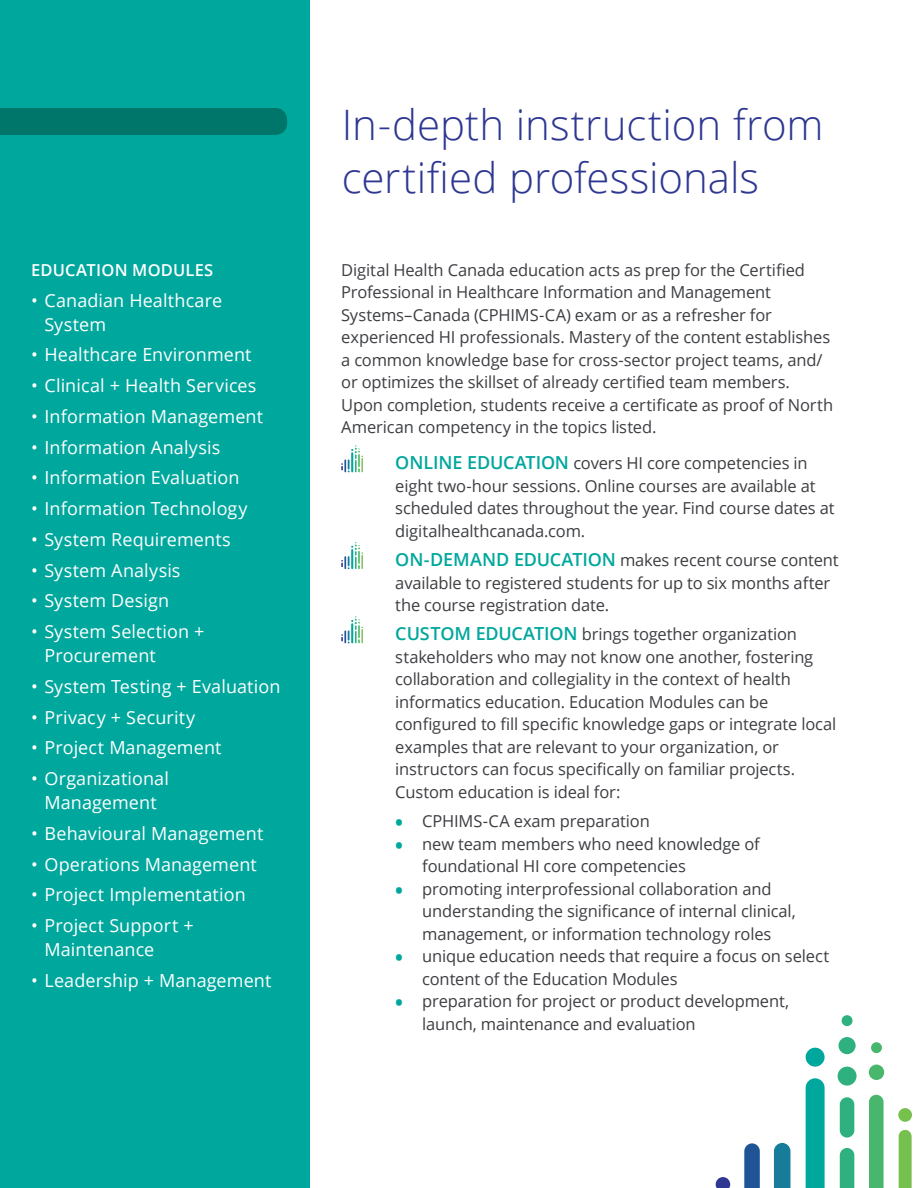
<style>
.page{position:relative;width:918px;height:1188px;background:#fff}
.page>*{position:absolute;margin:0;border:0;box-sizing:border-box;transform-origin:0 0}
.t1{font:300 42px/52.5px "Open Sans";color:#2e3791}
.t2{font:18px/24px "Open Sans";letter-spacing:.005em;color:#fff}
.t3{font:16.5px/22.5px "Open Sans";letter-spacing:-.01em;color:#3c3e42}
.t4{font:600 16.5px "Open Sans";letter-spacing:.01em;color:#fff}
.s1{font-weight:600;font-size:18px;color:#00a79d}
.s2{font-weight:700;font-size:21px;color:#00a79d}
</style>
<div class="page">
<svg style="left:341px;top:445px;width:22px;height:27px"></svg>
<svg style="left:341px;top:542px;width:22px;height:27px"></svg>
<svg style="left:341px;top:616px;width:22px;height:27px"></svg>
<div style="left:0;top:0;width:309px;height:1188px;background:#00a79d"></div>
<div style="left:0;top:108px;width:287px;height:27px;background:#007569"></div>
<svg style="left:869px;top:1095px;width:15px;height:93px"></svg>
<svg style="left:840px;top:1148px;width:14px;height:40px"></svg>
<div style="left:840px;top:1097px;width:14px;height:41px;background:#2eb17e;border-radius:7px"></div>
<svg style="left:899px;top:1130px;width:13px;height:58px"></svg>
<svg style="left:744px;top:1143px;width:16px;height:45px"></svg>
<svg style="left:716px;top:1177px;width:14px;height:11px"></svg>
<svg style="left:806px;top:1078px;width:19px;height:110px;background:#0aaaa1"></svg>
<svg style="left:774px;top:1143px;width:16px;height:45px"></svg>
<div style="left:869px;top:1065px;width:15px;height:15px;background:#48b66d;border-radius:50%"></div>
<div style="left:898px;top:1108px;width:14px;height:14px;background:#76c14e;border-radius:50%"></div>
<div style="left:838px;top:1037px;width:18px;height:17px;background:#2eb17e;border-radius:50%"></div>
<div style="left:871px;top:1042px;width:11px;height:11px;background:#48b66d;border-radius:50%"></div>
<div style="left:842px;top:1015px;width:11px;height:11px;background:#2eb17e;border-radius:50%"></div>
<div style="left:806px;top:1048px;width:19px;height:19px;background:#00a79d;border-radius:50%"></div>
<div style="left:838px;top:1067px;width:19px;height:19px;background:#2eb17e;border-radius:50%"></div>
<p class="t4" style="left:31px;top:259px;width:184px">EDUCATION MODULES</p>
<p class="t2" style="left:45px;top:288px;width:179px;text-indent:-14px">• Canadian Healthcare<br>System</p>
<p class="t2" style="left:31px;top:342px;width:222px">• Healthcare Environment</p>
<p class="t2" style="left:31px;top:373px;width:227px">• Clinical + Health Services</p>
<p class="t2" style="left:31px;top:404px;width:234px">• Information Management</p>
<p class="t2" style="left:31px;top:435px;width:191px">• Information Analysis</p>
<p class="t2" style="left:31px;top:465px;width:210px">• Information Evaluation</p>
<p class="t2" style="left:31px;top:496px;width:218px">• Information Technology</p>
<p class="t2" style="left:31px;top:527px;width:201px">• System Requirements</p>
<p class="t2" style="left:31px;top:558px;width:151px">• System Analysis</p>
<p class="t2" style="left:31px;top:588px;width:140px">• System Design</p>
<p class="t2" style="left:45px;top:619px;width:161px;text-indent:-14px">• System Selection +<br>Procurement</p>
<p class="t2" style="left:31px;top:674px;width:251px">• System Testing + Evaluation</p>
<p class="t2" style="left:31px;top:705px;width:166px">• Privacy + Security</p>
<p class="t2" style="left:31px;top:735px;width:192px">• Project Management</p>
<p class="t2" style="left:31px;top:766px;width:139px;text-align:center">• Organizational<br>Management</p>
<p class="t2" style="left:31px;top:821px;width:234px">• Behavioural Management</p>
<p class="t2" style="left:31px;top:852px;width:227px">• Operations Management</p>
<p class="t2" style="left:31px;top:882px;width:216px">• Project Implementation</p>
<p class="t2" style="left:45px;top:913px;width:151px;text-indent:-14px">• Project Support +<br>Maintenance</p>
<p class="t2" style="left:31px;top:968px;width:242px">• Leadership + Management</p>
<h1 class="t1" style="left:342px;top:98px;width:483px">In-depth instruction from certified professionals</h1>
<p class="t3" style="left:341px;top:258px;width:493px">Digital Health Canada education acts as prep for the Certified Professional in Healthcare Information and Management Systems–Canada (CPHIMS-CA) exam or as a refresher for experienced HI professionals. Mastery of the content establishes a common knowledge base for cross-sector project teams, and/ or optimizes the skillset of already certified team members.<br>Upon completion, students receive a certificate as proof of North American competency in the topics listed.</p>
<p class="t3" style="left:395px;top:452px;width:441px"><span class="s1">ONLINE EDUCATION</span> covers HI core competencies in eight two-hour sessions. Online courses are available at scheduled dates throughout the year. Find course dates at digitalhealthcanada.com.</p>
<p class="t3" style="left:395px;top:548px;width:445px"><span class="s1">ON-DEMAND EDUCATION</span> makes recent course content available to registered students for up to six months after the course registration date.</p>
<p class="t3" style="left:395px;top:623px;width:443px"><span class="s1">CUSTOM EDUCATION</span> brings together organization stakeholders who may not know one another, fostering collaboration and collegiality in the context of health informatics education. Education Modules can be configured to fill specific knowledge gaps or integrate local examples that are relevant to your organization, or instructors can focus specifically on familiar projects.<br>Custom education is ideal for:</p>
<p class="t3" style="left:395px;top:809px;width:256px"><span class="s2">•</span> CPHIMS-CA exam preparation</p>
<p class="t3" style="left:422px;top:832px;width:339px;text-indent:-27px"><span class="s2">•</span> new team members who need knowledge of foundational HI core competencies</p>
<p class="t3" style="left:422px;top:877px;width:375px;text-indent:-27px"><span class="s2">•</span> promoting interprofessional collaboration and understanding the significance of internal clinical, management, or information technology roles</p>
<p class="t3" style="left:422px;top:944px;width:408px;text-indent:-27px"><span class="s2">•</span> unique education needs that require a focus on select content of the Education Modules</p>
<p class="t3" style="left:422px;top:989px;width:368px;text-indent:-27px"><span class="s2">•</span> preparation for project or product development, launch, maintenance and evaluation</p>
</div>
